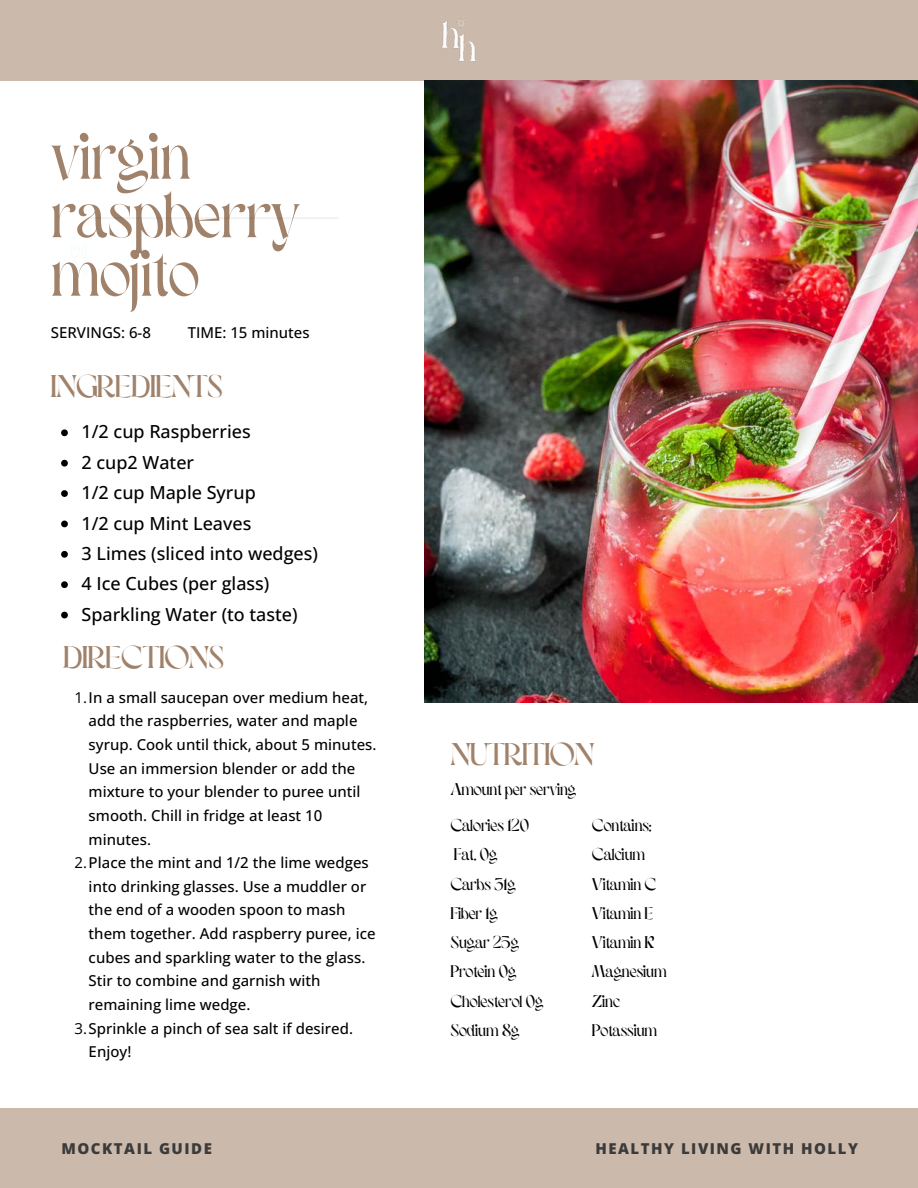
<style>
.page{position:relative;width:918px;height:1188px;background:#fff}
.page>*{position:absolute;margin:0;border:0;box-sizing:border-box;transform-origin:0 0}
.t1{font:300 66px/58.5px "Clever";color:#a0816a}
.t2{font:300 31.5px "Clever";color:#a0816a}
.t3{font:500 18px/30.3px "Open Sans";color:#000}
.t4{font:300 16.95px/29.2px "Clever";color:#000}
.t5{font:500 15px "Open Sans";letter-spacing:.005em;color:#000}
.t6{font:800 15px "Open Sans";letter-spacing:.1em;color:#3b3b3b}
.s1{font-weight:400}
</style>
<div class="page">
<hr style="left:85px;top:217px;width:254px;height:2px;background:#000">
<svg style="left:61px;top:429px;width:7px;height:7px"></svg>
<svg style="left:61px;top:460px;width:7px;height:7px"></svg>
<svg style="left:61px;top:490px;width:7px;height:7px"></svg>
<svg style="left:61px;top:521px;width:7px;height:6px"></svg>
<svg style="left:61px;top:551px;width:7px;height:7px"></svg>
<svg style="left:61px;top:581px;width:7px;height:7px"></svg>
<svg style="left:61px;top:612px;width:7px;height:6px"></svg>
<div style="left:0;top:0;width:918px;height:81px;background:#cbb9ab"></div>
<img style="left:424px;top:18px;width:75px;height:63px">
<div style="left:0;top:1108px;width:917px;height:80px;background:#cbb9ab"></div>
<img style="left:424px;top:81px;width:494px;height:622px">
<h1 class="t1" style="left:51px;top:131px;width:250px">virgin raspberry mojito</h1>
<p class="t5" style="left:51px;top:322px;width:102px">SERVINGS: 6-8</p>
<p class="t5" style="left:188px;top:322px;width:123px">TIME: 15 minutes</p>
<h2 class="t2" style="left:51px;top:372px;width:173px">INGREDIENTS</h2>
<p class="t3" style="left:82px;top:416px;width:238px">1/2 cup Raspberries<br>2 cup2 Water<br>1/2 cup Maple Syrup<br>1/2 cup Mint Leaves<br>3 Limes (sliced into wedges)<br>4 Ice Cubes (per glass)<br>Sparkling Water (to taste)</p>
<h2 class="t2" style="left:63px;top:644px;width:163px">DIRECTIONS</h2>
<p class="t5" style="left:75px;top:687px;width:295px"><span class="s1">1.</span>In a small saucepan over medium heat,</p>
<p class="t5" style="left:89px;top:710px;width:270px">add the raspberries, water and maple</p>
<p class="t5" style="left:89px;top:734px;width:289px">syrup. Cook until thick, about 5 minutes.</p>
<p class="t5" style="left:89px;top:758px;width:268px">Use an immersion blender or add the</p>
<p class="t5" style="left:89px;top:781px;width:273px">mixture to your blender to puree until</p>
<p class="t5" style="left:89px;top:805px;width:235px">smooth. Chill in fridge at least 10</p>
<p class="t5" style="left:89px;top:829px;width:64px">minutes.</p>
<p class="t5" style="left:75px;top:852px;width:296px"><span class="s1">2.</span>Place the mint and 1/2 the lime wedges</p>
<p class="t5" style="left:89px;top:876px;width:279px">into drinking glasses. Use a muddler or</p>
<p class="t5" style="left:89px;top:899px;width:258px">the end of a wooden spoon to mash</p>
<p class="t5" style="left:89px;top:923px;width:288px">them together. Add raspberry puree, ice</p>
<p class="t5" style="left:89px;top:947px;width:278px">cubes and sparkling water to the glass.</p>
<p class="t5" style="left:89px;top:970px;width:233px">Stir to combine and garnish with</p>
<p class="t5" style="left:89px;top:994px;width:163px">remaining lime wedge.</p>
<p class="t5" style="left:75px;top:1018px;width:280px"><span class="s1">3.</span>Sprinkle a pinch of sea salt if desired.</p>
<p class="t5" style="left:89px;top:1041px;width:44px">Enjoy!</p>
<h2 class="t2" style="left:451px;top:741px;width:145px">NUTRITION</h2>
<p class="t4" style="left:451px;top:772px;width:127px;line-height:36.5px">Amount per serving<br>Calories 120</p>
<p class="t4" style="left:451px;top:841px;width:94px">Fat. 0g<br>Carbs 31g<br>Fiber 1g<br>Sugar 25g<br>Protein 0g<br>Cholesterol 0g<br>Sodium 8g</p>
<p class="t4" style="left:592px;top:812px;width:76px">Contains:<br>Calcium<br>Vitamin C<br>Vitamin E<br>Vitamin K<br>Magnesium<br>Zinc<br>Potassium</p>
<p class="t6" style="left:61px;top:1138px;width:152px">MOCKTAIL GUIDE</p>
<p class="t6" style="left:596px;top:1138px;width:264px">HEALTHY LIVING WITH HOLLY</p>
</div>
